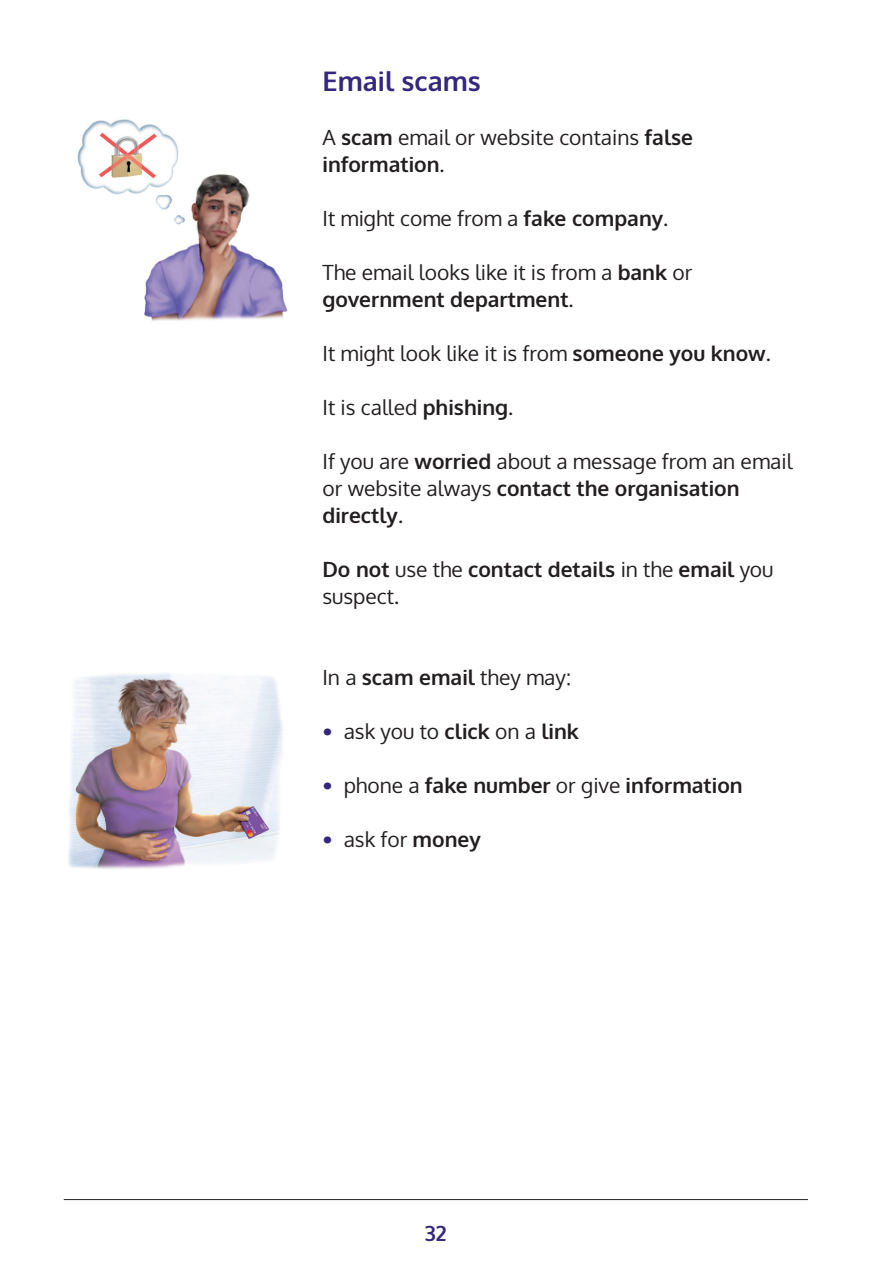
<style>
.page{position:relative;width:893px;height:1263px;background:#fff}
.page>*{position:absolute;margin:0;border:0;box-sizing:border-box;transform-origin:0 0}
.t1{font:700 27px "Oxygen";color:#35267e}
.t2{font:21px/27px "Oxygen";color:#231f20}
.t3{font:700 21px/27px "Oxygen";color:#231f20}
.t4{font:700 21px "Oxygen";color:#35267e}
.s1{font-weight:700}
.s2{font-weight:400}
.s3{font-weight:700;color:#35267e}
.s4{color:#35267e}
</style>
<div class="page">
<hr style="left:64px;top:1199px;width:744px;height:1px;background:#231f20">
<img style="left:77px;top:119px;width:211px;height:202px">
<img style="left:68px;top:673px;width:215px;height:196px">
<p class="t1" style="left:322px;top:64px;width:160px">Email scams</p>
<p class="t2" style="left:322px;top:124px;width:372px">A <span class="s1">scam</span> email or website contains <span class="s1">false information</span>.</p>
<p class="t2" style="left:322px;top:205px;width:347px">It might come from a <span class="s1">fake company</span>.</p>
<p class="t2" style="left:322px;top:259px;width:371px">The email looks like it is from a <span class="s1">bank</span> or <span class="s1">government department</span>.</p>
<p class="t2" style="left:322px;top:340px;width:450px">It might look like it is from <span class="s1">someone you know</span>.</p>
<p class="t2" style="left:322px;top:394px;width:192px">It is called <span class="s1">phishing</span>.</p>
<p class="t2" style="left:322px;top:448px;width:472px">If you are <span class="s1">worried</span> about a message from an email or website always <span class="s1">contact the organisation directly</span>.</p>
<p class="t3" style="left:322px;top:556px;width:453px">Do not <span class="s2">use the</span> contact details <span class="s2">in the</span> email <span class="s2">you suspect.</span></p>
<p class="t2" style="left:322px;top:664px;width:250px">In a <span class="s1">scam email</span> they may:</p>
<p class="t2" style="left:322px;top:718px;width:258px"><span class="s3">•</span> ask you to <span class="s1">click</span> on a <span class="s1">link</span></p>
<p class="t3" style="left:322px;top:772px;width:422px"><span class="s4">•</span> <span class="s2">phone a</span> fake number <span class="s2">or give</span> information</p>
<p class="t2" style="left:322px;top:826px;width:160px"><span class="s3">•</span> ask for <span class="s1">money</span></p>
<p class="t4" style="left:425px;top:1220px;width:23px">32</p>
</div>
